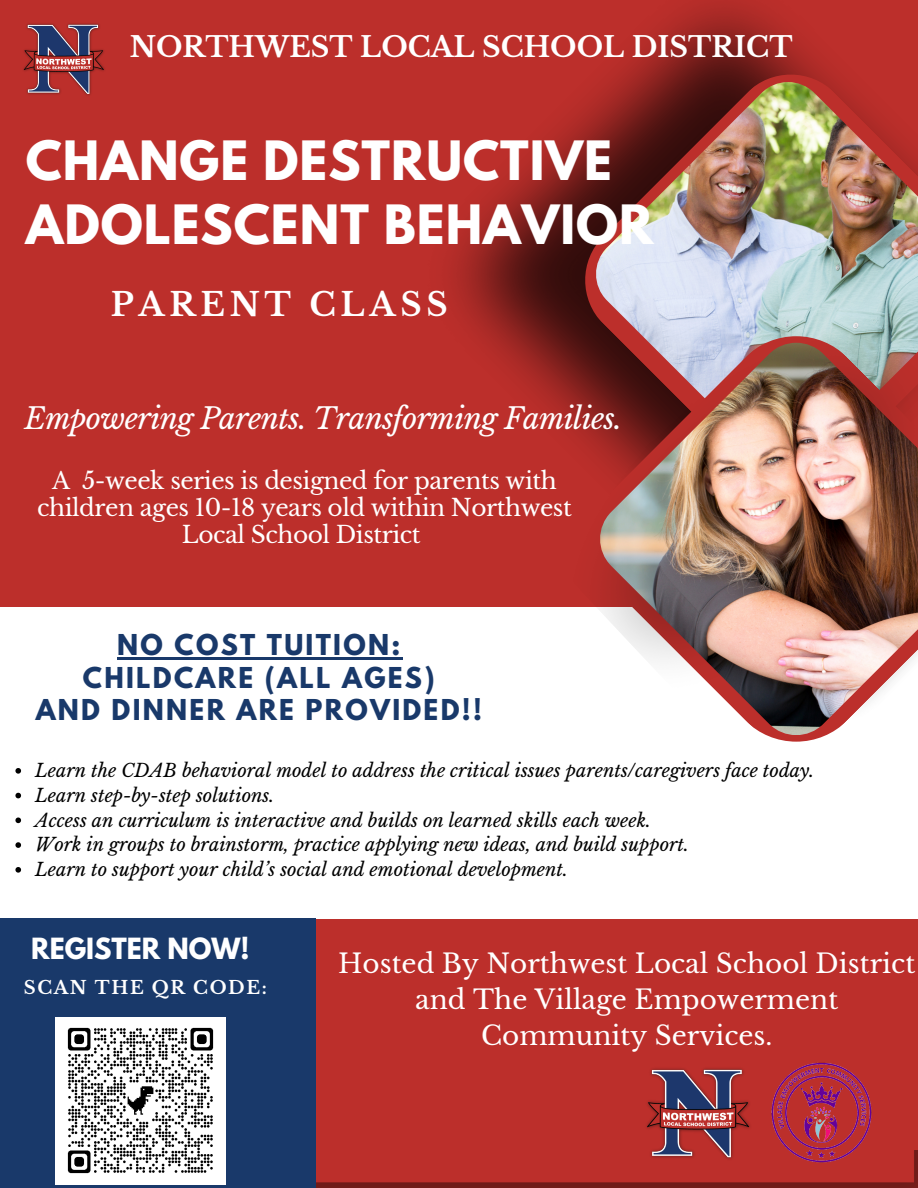
<style>
.page{position:relative;width:918px;height:1188px;background:#bc2f2b}
.page>*{position:absolute;margin:0;border:0;box-sizing:border-box;transform-origin:0 0}
.t1{font:700 48px/64.2px "League Spartan";letter-spacing:.02em;color:#fff}
.t2{font:700 32.1px "Libre Baskerville";letter-spacing:.15em;color:#fff}
.t3{font:italic 29.1px "Libre Baskerville";letter-spacing:-.02em;color:#fff}
.t4{font:700 28.05px "Libre Baskerville";color:#fff}
.t5{font:26.25px/35.7px "Libre Baskerville";color:#fff;text-align:center}
.t6{font:700 25.95px "League Spartan";color:#fff}
.t7{font:700 25.5px/32.7px "League Spartan";letter-spacing:.09em;color:#19396a;text-align:center}
.t8{font:23.25px/27px "Libre Baskerville";letter-spacing:-.02em;color:#fff;text-align:center}
.t9{font:italic 18.15px "Libre Baskerville";color:#000}
.t10{font:700 18px "Libre Baskerville";letter-spacing:.09em;color:#fff}
</style>
<div class="page">
<svg style="left:579px;top:69px;width:275px;height:195px"></svg>
<img style="left:596px;top:82px;width:322px;height:182px">
<div style="left:0;top:607px;width:918px;height:311px;background:#fff"></div>
<img style="left:529px;top:264px;width:389px;height:343px">
<img style="left:600px;top:343px;width:318px;height:392px">
<img style="left:23px;top:23px;width:82px;height:72px">
<div style="left:0;top:918px;width:316px;height:270px;background:#19396a"></div>
<img style="left:55px;top:1018px;width:170px;height:166px">
<img style="left:646px;top:1068px;width:85px;height:92px">
<img style="left:731px;top:1062px;width:180px;height:126px">
<hr style="left:117px;top:657px;width:286px;height:3px;background:#19396a">
<svg style="left:15px;top:768px;width:6px;height:6px"></svg>
<svg style="left:15px;top:793px;width:6px;height:5px"></svg>
<svg style="left:15px;top:818px;width:6px;height:5px"></svg>
<svg style="left:15px;top:842px;width:6px;height:6px"></svg>
<svg style="left:15px;top:867px;width:6px;height:6px"></svg>
<h6 class="t4" style="left:130px;top:30px;width:664px">NORTHWEST LOCAL SCHOOL DISTRICT</h6>
<p class="t1" style="left:26px;top:135px;width:629px">CHANGE DESTRUCTIVE<br>ADOLESCENT BEHAVIOR</p>
<p class="t2" style="left:111px;top:285px;width:338px">PARENT CLASS</p>
<h4 class="t3" style="left:24px;top:401px;width:599px">Empowering Parents. Transforming Families.</h4>
<h3 class="t8" style="left:37px;top:467px;width:536px">A 5-week series is designed for parents with children ages 10-18 years old within Northwest<br>Local School District</h3>
<p class="t7" style="left:36px;top:632px;width:448px">NO COST TUITION:<br>CHILDCARE (ALL AGES)<br>AND DINNER ARE PROVIDED!!</p>
<h4 class="t9" style="left:35px;top:759px;width:781px">Learn the CDAB behavioral model to address the critical issues parents/caregivers face today.</h4>
<p class="t9" style="left:35px;top:784px;width:241px">Learn step-by-step solutions.</p>
<h5 class="t9" style="left:35px;top:809px;width:617px">Access an curriculum is interactive and builds on learned skills each week.</h5>
<p class="t9" style="left:35px;top:834px;width:655px">Work in groups to brainstorm, practice applying new ideas, and build support.</p>
<p class="t9" style="left:35px;top:858px;width:534px">Learn to support your child’s social and emotional development.</p>
<p class="t6" style="left:31px;top:936px;width:220px">REGISTER NOW!</p>
<p class="t10" style="left:24px;top:977px;width:245px">SCAN THE QR CODE:</p>
<h2 class="t5" style="left:338px;top:946px;width:579px">Hosted By Northwest Local School District and The Village Empowerment<br>Community Services.</h2>
</div>
